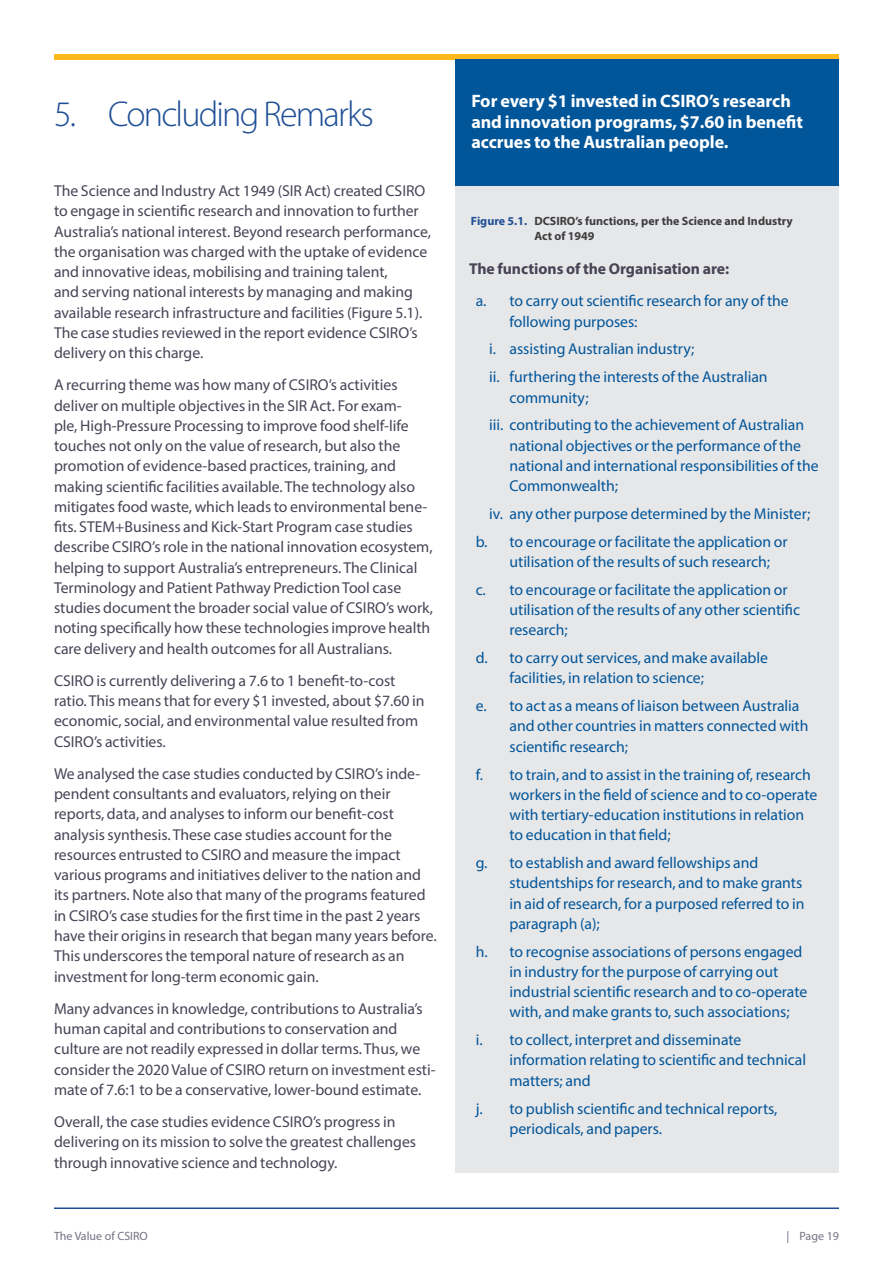
<style>
.page{position:relative;width:893px;height:1263px;background:#fff}
.page>*{position:absolute;margin:0;border:0;box-sizing:border-box;transform-origin:0 0}
.t1{font:300 36px "Myriad Pro";letter-spacing:-.05em;color:#1e4f96}
.t2{font:700 18px/20.2px "Myriad Pro";color:#fff}
.t3{font:15.75px/20.2px "Myriad Pro";color:#474456}
.t4{font:15.75px/20.2px "Myriad Pro";color:#015599}
.t5{font:700 15.75px "Myriad Pro";color:#474456}
.Table_Header{font:700 12px/15px "Myriad Pro";color:#3e3e3f}
.t6{font:12px "Myriad Pro";color:#747283}
.s1{color:#1e4f96}
</style>
<div class="page">
<div style="left:54px;top:54px;width:785px;height:5px;background:#ffb81c"></div>
<hr style="left:54px;top:1207px;width:785px;height:2px;background:#1e4f96">
<div style="left:455px;top:184px;width:384px;height:989px;background:#e6e7e9"></div>
<div style="left:455px;top:60px;width:384px;height:126px;background:#015599"></div>
<p class="t1" style="left:54px;top:94px;width:322px">5. Concluding Remarks</p>
<p class="t3" style="left:54px;top:180px;width:379px">The Science and Industry Act 1949 (SIR Act) created CSIRO to engage in scientific research and innovation to further Australia’s national interest. Beyond research performance, the organisation was charged with the uptake of evidence and innovative ideas, mobilising and training talent,<br>and serving national interests by managing and making available research infrastructure and facilities (Figure 5.1).<br>The case studies reviewed in the report evidence CSIRO’s delivery on this charge.</p>
<p class="t3" style="left:54px;top:375px;width:381px">A recurring theme was how many of CSIRO’s activities deliver on multiple objectives in the SIR Act. For exam-<br>ple, High-Pressure Processing to improve food shelf-life touches not only on the value of research, but also the promotion of evidence-based practices, training, and making scientific facilities available. The technology also mitigates food waste, which leads to environmental bene&shy;fits. STEM+Business and Kick-Start Program case studies describe CSIRO’s role in the national innovation ecosystem, helping to support Australia’s entrepreneurs. The Clinical Terminology and Patient Pathway Prediction Tool case studies document the broader social value of CSIRO’s work, noting specifically how these technologies improve health care delivery and health outcomes for all Australians.</p>
<p class="t3" style="left:54px;top:670px;width:372px">CSIRO is currently delivering a 7.6 to 1 benefit-to-cost ratio. This means that for every $1 invested, about $7.60 in economic, social, and environmental value resulted from CSIRO’s activities.</p>
<p class="t3" style="left:54px;top:763px;width:384px">We analysed the case studies conducted by CSIRO’s inde&shy;pendent consultants and evaluators, relying on their reports, data, and analyses to inform our benefit-cost analysis synthesis. These case studies account for the resources entrusted to CSIRO and measure the impact various programs and initiatives deliver to the nation and its partners. Note also that many of the programs featured in CSIRO’s case studies for the first time in the past 2 years have their origins in research that began many years before.<br>This underscores the temporal nature of research as an investment for long-term economic gain.</p>
<p class="t3" style="left:54px;top:998px;width:383px">Many advances in knowledge, contributions to Australia’s human capital and contributions to conservation and culture are not readily expressed in dollar terms. Thus, we consider the 2020 Value of CSIRO return on investment esti&shy;mate of 7.6:1 to be a conservative, lower-bound estimate.</p>
<p class="t3" style="left:54px;top:1111px;width:364px">Overall, the case studies evidence CSIRO’s progress in delivering on its mission to solve the greatest challenges through innovative science and technology.</p>
<p class="t2" style="left:471px;top:91px;width:333px">For every $1 invested in CSIRO’s research and innovation programs, $7.60 in benefit accrues to the Australian people.</p>
<p class="Table_Header" style="left:534px;top:213px;width:260px;text-indent:-63px"><span class="s1">Figure 5.1.</span> DCSIRO’s functions, per the Science and Industry<br>Act of 1949</p>
<p class="t5" style="left:469px;top:259px;width:262px">The functions of the Organisation are:</p>
<p class="t4" style="left:509px;top:291px;width:281px;text-indent:-34px">a. to carry out scientific research for any of the following purposes:</p>
<p class="t4" style="left:489px;top:339px;width:207px">i. assisting Australian industry;</p>
<p class="t4" style="left:509px;top:367px;width:260px;text-indent:-20px">ii. furthering the interests of the Australian community;</p>
<p class="t4" style="left:509px;top:415px;width:311px;text-indent:-20px">iii. contributing to the achievement of Australian national objectives or the performance of the national and international responsibilities of the Commonwealth;</p>
<p class="t4" style="left:489px;top:503px;width:323px">iv. any other purpose determined by the Minister;</p>
<p class="t4" style="left:509px;top:531px;width:280px;text-indent:-34px">b. to encourage or facilitate the application or utilisation of the results of such research;</p>
<p class="t4" style="left:509px;top:579px;width:292px;text-indent:-34px">c. to encourage or facilitate the application or utilisation of the results of any other scientific research;</p>
<p class="t4" style="left:509px;top:647px;width:260px;text-indent:-34px">d. to carry out services, and make available facilities, in relation to science;</p>
<p class="t4" style="left:509px;top:695px;width:300px;text-indent:-34px">e. to act as a means of liaison between Australia and other countries in matters connected with scientific research;</p>
<p class="t4" style="left:509px;top:764px;width:309px;text-indent:-34px">f. to train, and to assist in the training of, research workers in the field of science and to co-operate with tertiary-education institutions in relation to education in that field;</p>
<p class="t4" style="left:509px;top:852px;width:296px;text-indent:-34px">g. to establish and award fellowships and studentships for research, and to make grants in aid of research, for a purposed referred to in paragraph (a);</p>
<p class="t4" style="left:509px;top:941px;width:299px;text-indent:-34px">h. to recognise associations of persons engaged in industry for the purpose of carrying out industrial scientific research and to co-operate with, and make grants to, such associations;</p>
<p class="t4" style="left:509px;top:1029px;width:298px;text-indent:-34px">i. to collect, interpret and disseminate information relating to scientific and technical matters; and</p>
<p class="t4" style="left:509px;top:1098px;width:270px;text-indent:-34px">j. to publish scientific and technical reports, periodicals, and papers.</p>
<p class="t6" style="left:54px;top:1229px;width:95px">The Value of CSIRO</p>
<p class="t6" style="left:786px;top:1229px;width:54px">| Page 19</p>
</div>
